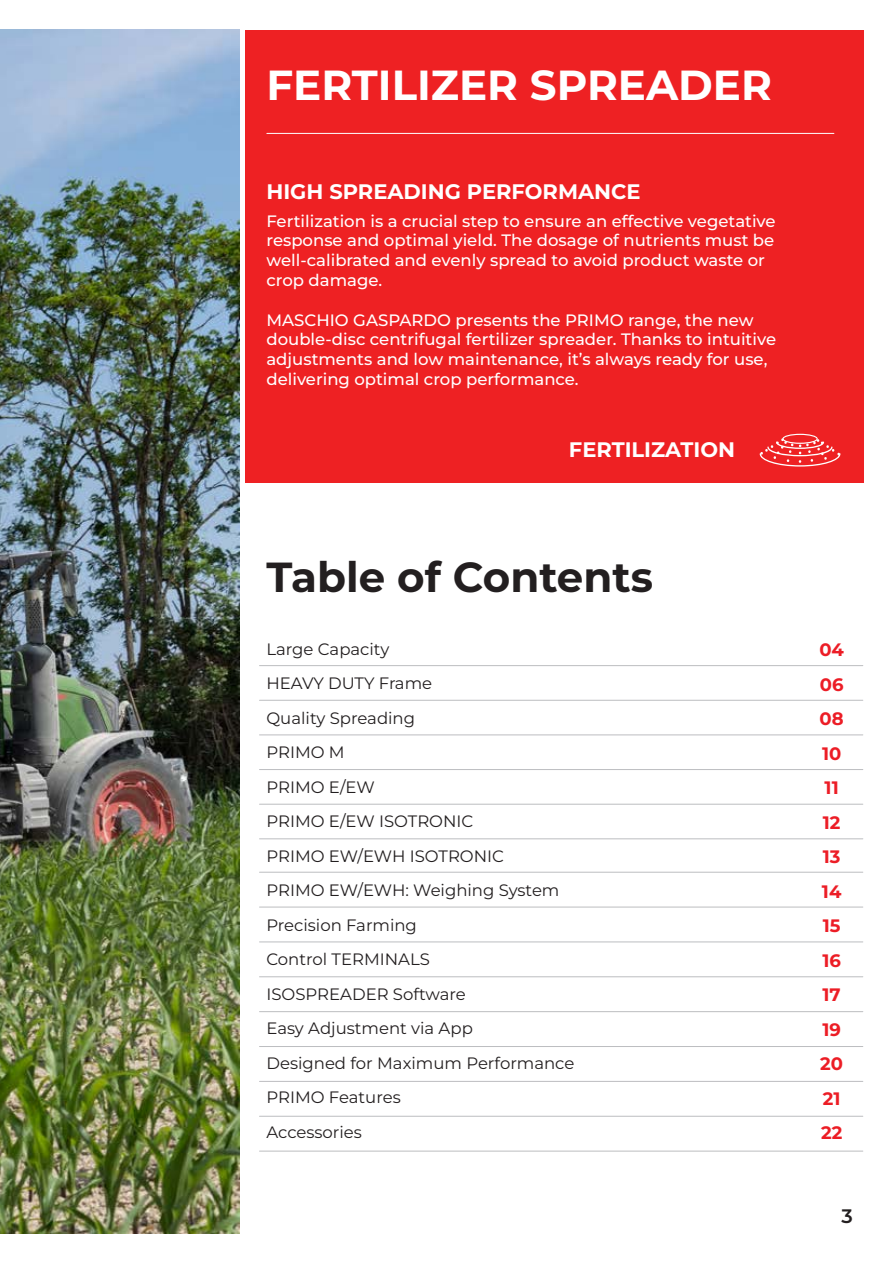
<style>
.page{position:relative;width:893px;height:1263px;background:#fff}
.page>*{position:absolute;margin:0;border:0;box-sizing:border-box;transform-origin:0 0}
.t1{font:700 42px "Montserrat";color:#fff}
.t2{font:700 42px "Montserrat";color:#231f20}
.t3{font:700 21px "Montserrat";color:#fff}
.t4{font:600 19.5px "Montserrat";color:#231f20}
.t5{font:700 18px "Montserrat";color:#ec1d26}
.t6{font:700 18px "Montserrat";color:#ec1d25}
.t7{font:500 16.5px/19.8px "Montserrat";color:#fff}
.t8{font:16.5px/34.5px "Montserrat";color:#231f20}
</style>
<div class="page">
<div style="left:245px;top:30px;width:618px;height:453px;background:#ee2123"></div>
<img style="left:0;top:30px;width:239px;height:1203px">
<hr style="left:267px;top:133px;width:567px;height:1px;background:#fff">
<hr style="left:259px;top:665px;width:604px;height:1px;background:#bcbdc0">
<hr style="left:259px;top:700px;width:604px;height:1px;background:#bcbdc0">
<hr style="left:259px;top:734px;width:604px;height:1px;background:#bcbdc0">
<hr style="left:259px;top:769px;width:604px;height:1px;background:#bcbdc0">
<hr style="left:259px;top:804px;width:604px;height:1px;background:#bcbdc0">
<hr style="left:259px;top:838px;width:604px;height:1px;background:#bcbdc0">
<hr style="left:259px;top:872px;width:604px;height:1px;background:#bcbdc0">
<hr style="left:259px;top:907px;width:604px;height:1px;background:#bcbdc0">
<hr style="left:259px;top:941px;width:604px;height:1px;background:#bcbdc0">
<hr style="left:259px;top:976px;width:604px;height:1px;background:#bcbdc0">
<hr style="left:259px;top:1011px;width:604px;height:1px;background:#bcbdc0">
<hr style="left:259px;top:1046px;width:604px;height:1px;background:#bcbdc0">
<hr style="left:259px;top:1081px;width:604px;height:1px;background:#bcbdc0">
<hr style="left:259px;top:1116px;width:604px;height:1px;background:#bcbdc0">
<hr style="left:259px;top:1151px;width:604px;height:1px;background:#bcbdc0">
<svg style="left:760px;top:434px;width:80px;height:33px"></svg>
<p class="t1" style="left:266px;top:57px;width:507px">FERTILIZER SPREADER</p>
<p class="t3" style="left:266px;top:177px;width:376px">HIGH SPREADING PERFORMANCE</p>
<p class="t7" style="left:266px;top:210px;width:511px">Fertilization is a crucial step to ensure an effective vegetative response and optimal yield. The dosage of nutrients must be well-calibrated and evenly spread to avoid product waste or crop damage.</p>
<p class="t7" style="left:266px;top:309px;width:511px">MASCHIO GASPARDO presents the PRIMO range, the new double-disc centrifugal fertilizer spreader. Thanks to intuitive adjustments and low maintenance, it’s always ready for use, delivering optimal crop performance.</p>
<p class="t3" style="left:569px;top:436px;width:168px">FERTILIZATION</p>
<p class="t2" style="left:266px;top:549px;width:388px">Table of Contents</p>
<p class="t8" style="left:266px;top:631px;width:309px">Large Capacity<br>HEAVY DUTY Frame<br>Quality Spreading<br>PRIMO M<br>PRIMO E/EW<br>PRIMO E/EW ISOTRONIC<br>PRIMO EW/EWH ISOTRONIC<br>PRIMO EW/EWH: Weighing System<br>Precision Farming<br>Control TERMINALS<br>ISOSPREADER Software<br>Easy Adjustment via App<br>Designed for Maximum Performance<br>PRIMO Features<br>Accessories</p>
<p class="t5" style="left:819px;top:638px;width:26px">04</p>
<p class="t5" style="left:820px;top:672px;width:25px">06</p>
<p class="t5" style="left:820px;top:707px;width:26px">08</p>
<p class="t5" style="left:822px;top:741px;width:21px">10</p>
<p class="t5" style="left:825px;top:776px;width:16px">11</p>
<p class="t5" style="left:823px;top:810px;width:19px">12</p>
<p class="t5" style="left:823px;top:845px;width:19px">13</p>
<p class="t5" style="left:822px;top:879px;width:21px">14</p>
<p class="t5" style="left:823px;top:914px;width:19px">15</p>
<p class="t6" style="left:822px;top:948px;width:20px">16</p>
<p class="t6" style="left:823px;top:983px;width:20px">17</p>
<p class="t6" style="left:822px;top:1017px;width:20px">19</p>
<p class="t6" style="left:820px;top:1052px;width:24px">20</p>
<p class="t6" style="left:823px;top:1086px;width:19px">21</p>
<p class="t6" style="left:821px;top:1121px;width:23px">22</p>
<p class="t4" style="left:842px;top:1203px;width:13px">3</p>
</div>
